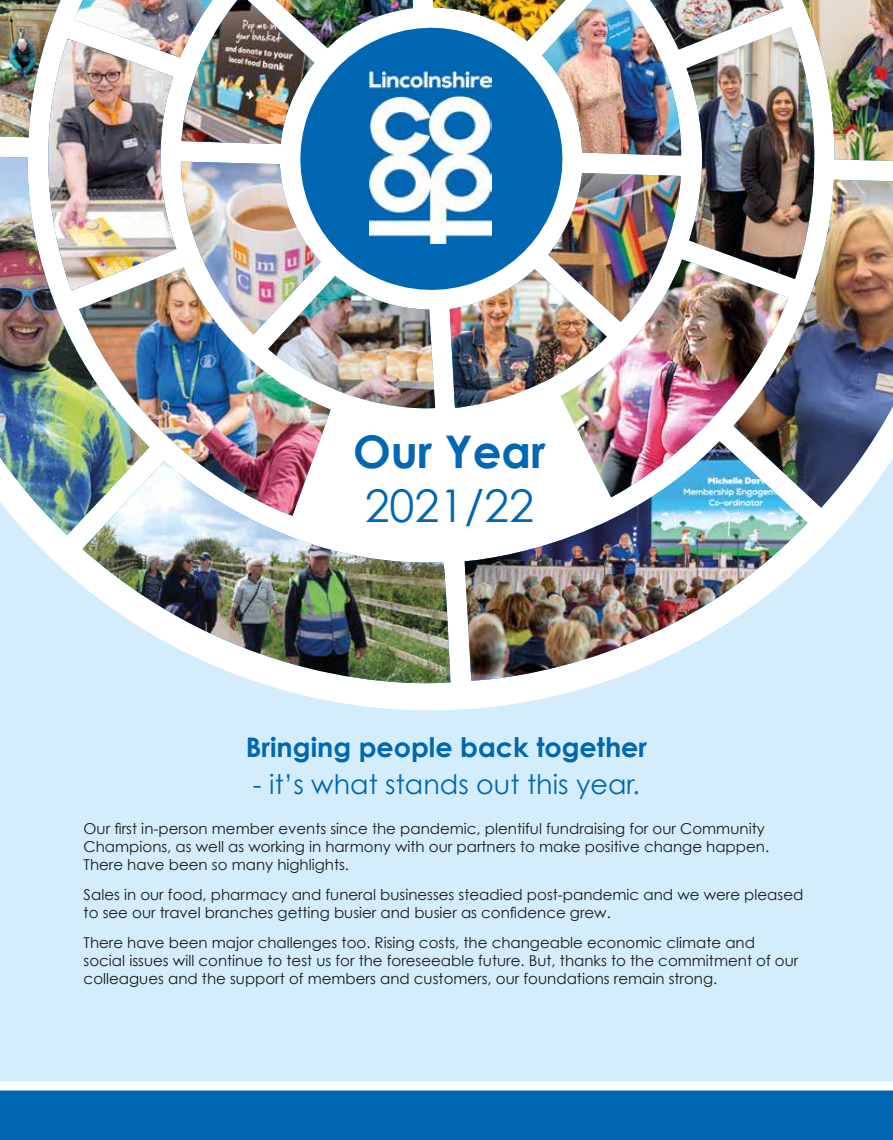
<style>
.page{position:relative;width:893px;height:1140px;background:#fff}
.page>*{position:absolute;margin:0;border:0;box-sizing:border-box;transform-origin:0 0}
.t1{font:700 45px "Century Gothic";color:#0067b2}
.t2{font:45px "Century Gothic";color:#0067b2}
.t3{font:27px "Century Gothic";color:#0067b2}
.t4{font:700 27px "Century Gothic";color:#0067b2}
.t5{font:15px/18px "Century Gothic";color:#1a1a1a}
</style>
<div class="page">
<div style="left:0;top:0;width:893px;height:1138px;background:#d4edfc"></div>
<svg style="left:28px;top:411px;width:828px;height:300px"></svg>
<img style="left:149px;top:411px;width:182px;height:50px">
<img style="left:561px;top:411px;width:172px;height:30px">
<img style="left:82px;top:461px;width:368px;height:242px">
<img style="left:0;top:411px;width:149px;height:124px">
<img style="left:465px;top:441px;width:343px;height:239px">
<img style="left:733px;top:411px;width:160px;height:97px">
<img style="left:0;top:0;width:893px;height:411px">
<img style="left:802px;top:0;width:91px;height:161px">
<img style="left:370px;top:71px;width:121px;height:172px">
<svg style="left:0;top:1081px;width:893px;height:59px;background:#287fbe"></svg>
<h1 class="t1" style="left:353px;top:423px;width:194px">Our Year</h1>
<h1 class="t2" style="left:365px;top:478px;width:171px">2021/22</h1>
<h2 class="t4" style="left:246px;top:730px;width:403px">Bringing people back together</h2>
<h2 class="t3" style="left:253px;top:768px;width:389px">- it’s what stands out this year.</h2>
<p class="t5" style="left:84px;top:819px;width:687px">Our first in-person member events since the pandemic, plentiful fundraising for our Community<br>Champions, as well as working in harmony with our partners to make positive change happen.<br>There have been so many highlights.</p>
<p class="t5" style="left:84px;top:885px;width:721px">Sales in our food, pharmacy and funeral businesses steadied post-pandemic and we were pleased to see our travel branches getting busier and busier as confidence grew.</p>
<p class="t5" style="left:84px;top:933px;width:716px">There have been major challenges too. Rising costs, the changeable economic climate and social issues will continue to test us for the foreseeable future. But, thanks to the commitment of our colleagues and the support of members and customers, our foundations remain strong.</p>
</div>
